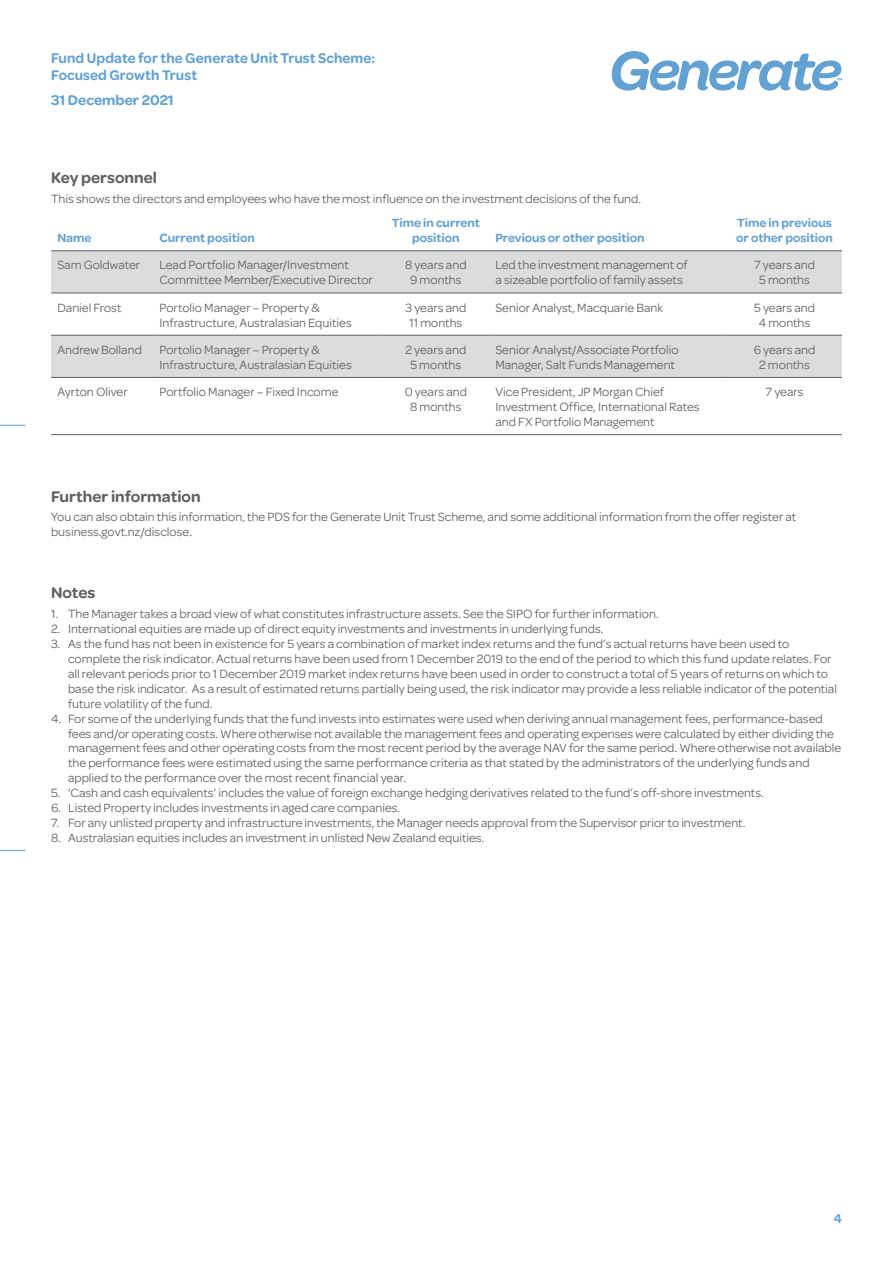
<style>
.page{position:relative;width:893px;height:1263px;background:#fff}
.page>*{position:absolute;margin:0;border:0;box-sizing:border-box;transform-origin:0 0}
.t1{font:600 16.5px "Omnes";color:#5f6062}
.t2{font:600 15px/16.5px "Omnes";letter-spacing:.005em;color:#63a1d3;scale:.96 1}
.t3{font:600 15px "Omnes";letter-spacing:.005em;color:#63a1d3}
.t4{font:600 13.5px "Omnes";color:#63a1d3}
.t5{font:12.75px/15px "Omnes";color:#5f6062}
.t6{font:600 12.75px/15px "Omnes";color:#63a1d3;text-align:center}
</style>
<div class="page">
<svg style="left:0;top:425px;width:26px;height:1px"></svg>
<svg style="left:0;top:850px;width:26px;height:1px"></svg>
<svg style="left:612px;top:51px;width:230px;height:40px"></svg>
<svg style="left:51px;top:251px;width:791px;height:126px;fill:#dbdcdd"></svg>
<hr style="left:51px;top:250px;width:102px;height:1px;background:#5f6062">
<hr style="left:153px;top:250px;width:230px;height:1px;background:#5f6062">
<hr style="left:383px;top:250px;width:106px;height:1px;background:#5f6062">
<hr style="left:489px;top:250px;width:238px;height:1px;background:#5f6062">
<hr style="left:727px;top:250px;width:115px;height:1px;background:#5f6062">
<hr style="left:51px;top:293px;width:102px;height:1px;background:#5f6062">
<hr style="left:153px;top:293px;width:230px;height:1px;background:#5f6062">
<hr style="left:383px;top:293px;width:106px;height:1px;background:#5f6062">
<hr style="left:489px;top:293px;width:238px;height:1px;background:#5f6062">
<hr style="left:727px;top:293px;width:115px;height:1px;background:#5f6062">
<hr style="left:51px;top:335px;width:102px;height:1px;background:#5f6062">
<hr style="left:153px;top:335px;width:230px;height:1px;background:#5f6062">
<hr style="left:383px;top:335px;width:106px;height:1px;background:#5f6062">
<hr style="left:489px;top:335px;width:238px;height:1px;background:#5f6062">
<hr style="left:727px;top:335px;width:115px;height:1px;background:#5f6062">
<hr style="left:51px;top:377px;width:102px;height:1px;background:#5f6062">
<hr style="left:153px;top:377px;width:230px;height:1px;background:#5f6062">
<hr style="left:383px;top:377px;width:106px;height:1px;background:#5f6062">
<hr style="left:489px;top:377px;width:238px;height:1px;background:#5f6062">
<hr style="left:727px;top:377px;width:115px;height:1px;background:#5f6062">
<hr style="left:51px;top:434px;width:102px;height:1px;background:#5f6062">
<hr style="left:153px;top:434px;width:230px;height:1px;background:#5f6062">
<hr style="left:383px;top:434px;width:106px;height:1px;background:#5f6062">
<hr style="left:489px;top:434px;width:238px;height:1px;background:#5f6062">
<hr style="left:727px;top:434px;width:115px;height:1px;background:#5f6062">
<p class="t2" style="left:51px;top:50px;width:339px">Fund Update for the Generate Unit Trust Scheme:<br>Focused Growth Trust</p>
<p class="t3" style="left:51px;top:91px;width:124px">31 December 2021</p>
<p class="t1" style="left:51px;top:168px;width:107px">Key personnel</p>
<p class="t5" style="left:51px;top:191px;width:592px">This shows the directors and employees who have the most influence on the investment decisions of the fund.</p>
<p class="t6" style="left:57px;top:230px;width:36px">Name</p>
<p class="t6" style="left:159px;top:230px;width:97px">Current position</p>
<p class="t6" style="left:392px;top:215px;width:90px">Time in current position</p>
<p class="t6" style="left:495px;top:230px;width:151px">Previous or other position</p>
<p class="t6" style="left:736px;top:215px;width:98px;text-align:left">Time in previous or other position</p>
<p class="t5" style="left:57px;top:258px;width:84px">Sam Goldwater</p>
<p class="t5" style="left:159px;top:258px;width:215px">Lead Portfolio Manager/Investment<br>Committee Member/Executive Director</p>
<p class="t5" style="left:405px;top:258px;width:63px;text-align:center">8 years and<br>9 months</p>
<p class="t5" style="left:495px;top:258px;width:194px">Led the investment management of a sizeable portfolio of family assets</p>
<p class="t5" style="left:754px;top:258px;width:62px;text-align:center">7 years and<br>5 months</p>
<p class="t5" style="left:57px;top:300px;width:66px">Daniel Frost</p>
<p class="t5" style="left:159px;top:300px;width:194px">Portolio Manager – Property &amp;<br>Infrastructure, Australasian Equities</p>
<p class="t5" style="left:405px;top:300px;width:62px;text-align:center">3 years and<br>11 months</p>
<p class="t5" style="left:495px;top:300px;width:169px">Senior Analyst, Macquarie Bank</p>
<p class="t5" style="left:754px;top:300px;width:62px;text-align:center">5 years and<br>4 months</p>
<p class="t5" style="left:57px;top:342px;width:86px">Andrew Bolland</p>
<p class="t5" style="left:159px;top:342px;width:194px">Portolio Manager – Property &amp;<br>Infrastructure, Australasian Equities</p>
<p class="t5" style="left:405px;top:342px;width:62px;text-align:center">2 years and<br>5 months</p>
<p class="t5" style="left:495px;top:342px;width:185px">Senior Analyst/Associate Portfolio<br>Manager, Salt Funds Management</p>
<p class="t5" style="left:754px;top:342px;width:63px;text-align:center">6 years and<br>2 months</p>
<p class="t5" style="left:57px;top:384px;width:72px">Ayrton Oliver</p>
<p class="t5" style="left:159px;top:384px;width:180px">Portfolio Manager – Fixed Income</p>
<p class="t5" style="left:405px;top:384px;width:64px;text-align:center">0 years and<br>8 months</p>
<p class="t5" style="left:495px;top:384px;width:206px">Vice President, JP Morgan Chief<br>Investment Office, International Rates and FX Portfolio Management</p>
<p class="t5" style="left:766px;top:384px;width:39px">7 years</p>
<p class="t1" style="left:51px;top:487px;width:151px">Further information</p>
<p class="t5" style="left:51px;top:510px;width:747px">You can also obtain this information, the PDS for the Generate Unit Trust Scheme, and some additional information from the offer register at business.govt.nz/disclose.</p>
<p class="t1" style="left:51px;top:583px;width:46px">Notes</p>
<p class="t5" style="left:51px;top:606px;width:609px">1. The Manager takes a broad view of what constitutes infrastructure assets. See the SIPO for further information.</p>
<p class="t5" style="left:51px;top:621px;width:554px">2. International equities are made up of direct equity investments and investments in underlying funds.</p>
<p class="t5" style="left:68px;top:636px;width:770px;text-indent:-17px">3. As the fund has not been in existence for 5 years a combination of market index returns and the fund’s actual returns have been used to complete the risk indicator. Actual returns have been used from 1 December 2019 to the end of the period to which this fund update relates. For all relevant periods prior to 1 December 2019 market index returns have been used in order to construct a total of 5 years of returns on which to base the risk indicator. As a result of estimated returns partially being used, the risk indicator may provide a less reliable indicator of the potential future volatility of the fund.</p>
<p class="t5" style="left:68px;top:711px;width:775px;text-indent:-17px">4. For some of the underlying funds that the fund invests into estimates were used when deriving annual management fees, performance-based fees and/or operating costs. Where otherwise not available the management fees and operating expenses were calculated by either dividing the management fees and other operating costs from the most recent period by the average NAV for the same period. Where otherwise not available the performance fees were estimated using the same performance criteria as that stated by the administrators of the underlying funds and applied to the performance over the most recent financial year.</p>
<p class="t5" style="left:51px;top:786px;width:714px">5. ‘Cash and cash equivalents’ includes the value of foreign exchange hedging derivatives related to the fund’s off-shore investments.</p>
<p class="t5" style="left:51px;top:801px;width:351px">6. Listed Property includes investments in aged care companies.</p>
<p class="t5" style="left:51px;top:816px;width:696px">7. For any unlisted property and infrastructure investments, the Manager needs approval from the Supervisor prior to investment.</p>
<p class="t5" style="left:51px;top:831px;width:435px">8. Australasian equities includes an investment in unlisted New Zealand equities.</p>
<p class="t4" style="left:834px;top:1210px;width:10px">4</p>
</div>
